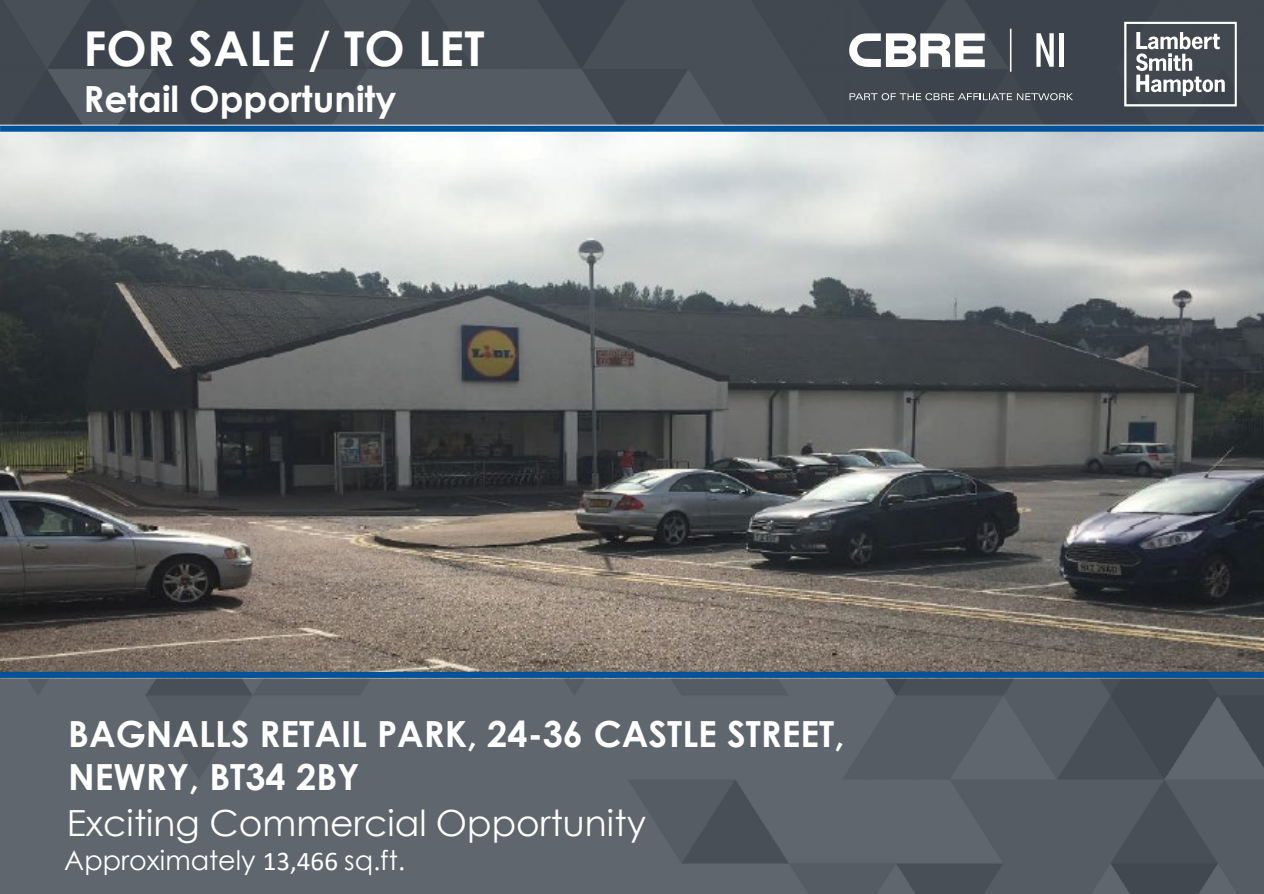
<style>
.page{position:relative;width:1264px;height:894px;background:#fff}
.page>*{position:absolute;margin:0;border:0;box-sizing:border-box;transform-origin:0 0}
.t1{font:700 48px "Century Gothic";color:#fff}
.t2{font:700 36px/43.2px "Century Gothic";color:#fff}
.t3{font:36px "Century Gothic";color:#fff}
.t4{font:27px "Century Gothic";color:#fff}
.s1{font-family:"Calibri"}
</style>
<div class="page">
<img style="left:0;top:132px;width:1263px;height:539px">
<img style="left:0;top:677px;width:1263px;height:216px">
<img style="left:0;top:0;width:1263px;height:126px">
<div style="left:0;top:126px;width:1263px;height:6px;background:#00539b"></div>
<div style="left:0;top:671px;width:1263px;height:6px;background:#00539b"></div>
<svg style="left:955px;top:33px;width:29px;height:34px"></svg>
<svg style="left:849px;top:33px;width:100px;height:34px"></svg>
<svg style="left:1036px;top:33px;width:27px;height:34px"></svg>
<hr style="left:1009px;top:29px;width:2px;height:43px;background:#fefefe">
<svg style="left:849px;top:93px;width:223px;height:7px;background:#75797f"></svg>
<svg style="left:1123px;top:22px;width:113px;height:84px"></svg>
<p class="t1" style="left:83px;top:12px;width:402px">FOR SALE / TO LET</p>
<p class="t2" style="left:83px;top:76px;width:314px">Retail Opportunity</p>
<h1 class="t2" style="left:68px;top:710px;width:777px">BAGNALLS RETAIL PARK, 24-36 CASTLE STREET,<br>NEWRY, BT34 2BY</h1>
<h1 class="t3" style="left:67px;top:797px;width:580px">Exciting Commercial Opportunity</h1>
<p class="t4" style="left:64px;top:840px;width:343px">Approximately <span class="s1">13,466</span> sq.ft.</p>
</div>
